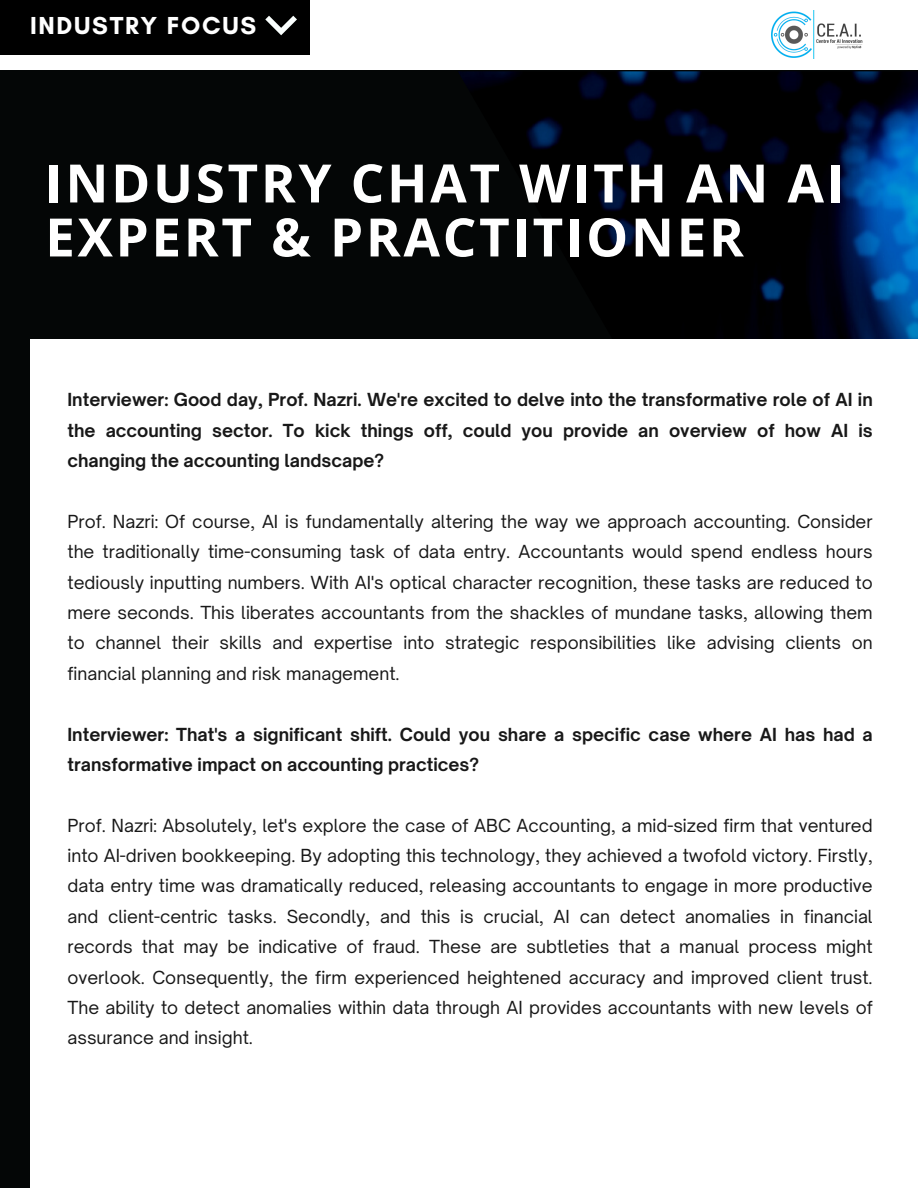
<style>
.page{position:relative;width:918px;height:1188px;background:#040606}
.page>*{position:absolute;margin:0;border:0;box-sizing:border-box;transform-origin:0 0}
.t1{font:700 52.95px/54px "Open Sans";letter-spacing:.05em;color:#fff}
.t2{font:700 25.05px "Glacial Indifference";letter-spacing:.07em;color:#fff}
.t3{font:17.25px/30.3px "Open Sauce One";color:#181818;text-align:justify}
.t4{font:700 17.25px/30.3px "Open Sauce One";color:#181818;text-align:justify}
</style>
<div class="page">
<div style="left:0;top:0;width:918px;height:70px;background:#fff"></div>
<img style="left:458px;top:71px;width:460px;height:268px">
<div style="left:30px;top:339px;width:888px;height:849px;background:#fff"></div>
<div style="left:0;top:0;width:310px;height:55px;background:#000"></div>
<svg style="left:265px;top:16px;width:32px;height:19px"></svg>
<img style="left:772px;top:11px;width:91px;height:48px">
<p class="t2" style="left:30px;top:10px;width:228px">INDUSTRY FOCUS</p>
<p class="t1" style="left:45px;top:155px;width:800px">INDUSTRY CHAT WITH AN AI<br>EXPERT &amp; PRACTITIONER</p>
<p class="t4" style="left:67px;top:385px;width:807px">Interviewer: Good day, Prof. Nazri. We're excited to delve into the transformative role of AI in the accounting sector. To kick things off, could you provide an overview of how AI is changing the accounting landscape?</p>
<p class="t3" style="left:67px;top:506px;width:807px">Prof. Nazri: Of course, AI is fundamentally altering the way we approach accounting. Consider the traditionally time-consuming task of data entry. Accountants would spend endless hours tediously inputting numbers. With AI's optical character recognition, these tasks are reduced to mere seconds. This liberates accountants from the shackles of mundane tasks, allowing them to channel their skills and expertise into strategic responsibilities like advising clients on financial planning and risk management.</p>
<p class="t4" style="left:67px;top:719px;width:807px">Interviewer: That's a significant shift. Could you share a specific case where AI has had a transformative impact on accounting practices?</p>
<p class="t3" style="left:67px;top:810px;width:807px">Prof. Nazri: Absolutely, let's explore the case of ABC Accounting, a mid-sized firm that ventured into AI-driven bookkeeping. By adopting this technology, they achieved a twofold victory. Firstly, data entry time was dramatically reduced, releasing accountants to engage in more productive and client-centric tasks. Secondly, and this is crucial, AI can detect anomalies in financial records that may be indicative of fraud. These are subtleties that a manual process might overlook. Consequently, the firm experienced heightened accuracy and improved client trust.<br>The ability to detect anomalies within data through AI provides accountants with new levels of assurance and insight.</p>
</div>
